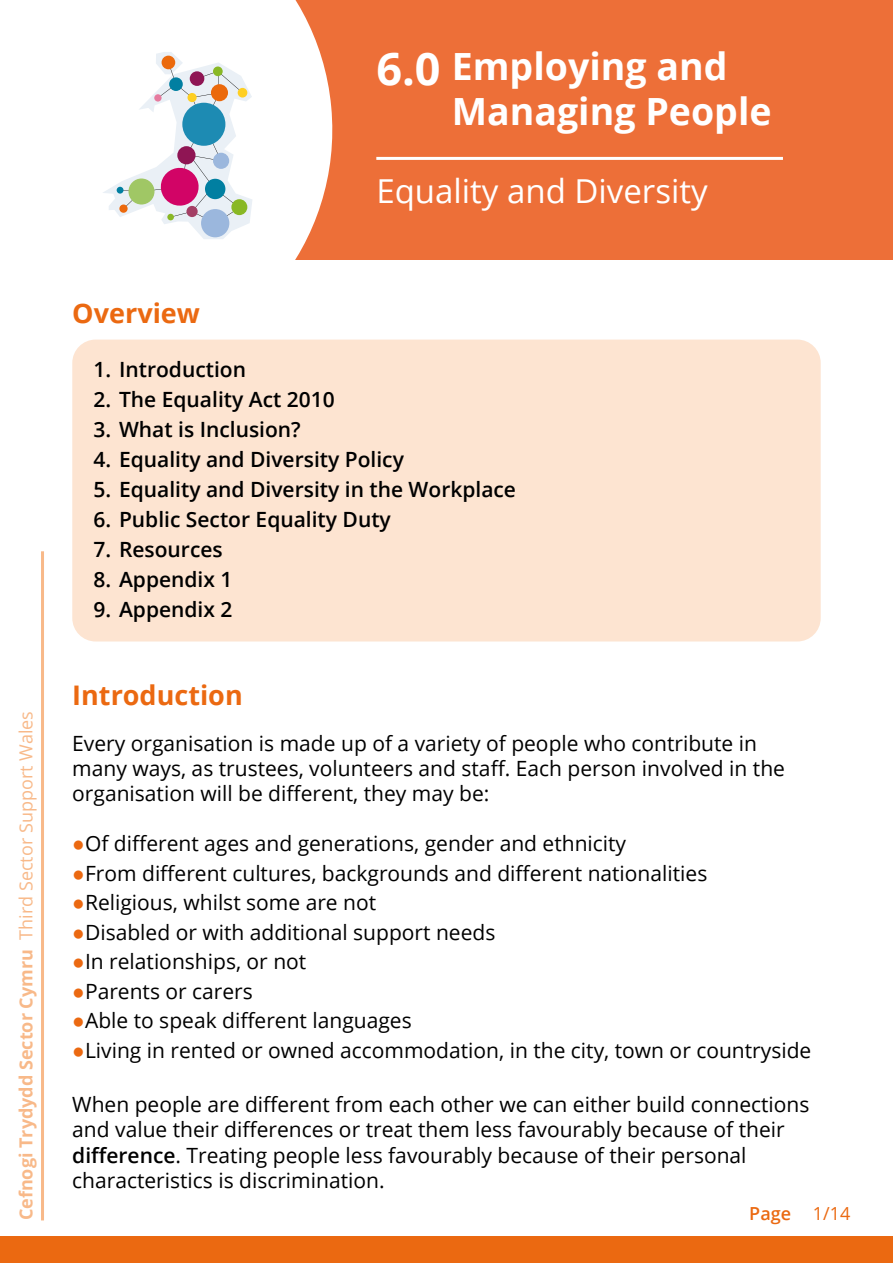
<style>
.page{position:relative;width:893px;height:1263px;background:#fff}
.page>*{position:absolute;margin:0;border:0;box-sizing:border-box;transform-origin:0 0}
.MainSectionHeading{font:700 45px "Open Sans";color:#fff}
.MainSectionHeading-2{font:700 37.5px/45px "Open Sans";color:#fff}
.MainSubSectionHeadin{font:33px "Open Sans";color:#fff}
.SectionHeading-Orang{font:700 27px "Open Sans";color:#eb6911}
.Paragraph-Standard{font:21px/25.2px "Open Sans";color:#000}
.Paragraph-Overview{font:600 21px "Open Sans";color:#000}
.t1{font:700 18px "Open Sans";color:#f8b989}
.t2{font:600 18px "Open Sans";color:#eb6911}
.s1{font-weight:400}
.s2{font-family:"Helvetica";color:#eb6911}
.s3{font-weight:600}
</style>
<div class="page">
<div style="left:0;top:0;width:893px;height:259px;background:#ed6f38"></div>
<div style="left:0;top:0;width:333px;height:259px;background:#fff"></div>
<hr style="left:41px;top:551px;width:3px;height:669px;background:#f8b989">
<div style="left:72px;top:340px;width:749px;height:301px;background:#fde4d1;border-radius:23px"></div>
<hr style="left:376px;top:157px;width:407px;height:3px;background:#fff">
<svg style="left:102px;top:52px;width:150px;height:187px;background:#dedee4"></svg>
<div style="left:190px;top:71px;width:14px;height:15px;background:#8f1554;border-radius:50%"></div>
<div style="left:211px;top:84px;width:17px;height:17px;background:#eb690c;border-radius:50%"></div>
<div style="left:213px;top:66px;width:10px;height:10px;background:#89b825;border-radius:50%"></div>
<div style="left:0;top:1236px;width:893px;height:27px;background:#eb6911"></div>
<h1 class="MainSectionHeading" style="left:376px;top:37px;width:66px">6.0</h1>
<h1 class="MainSectionHeading-2" style="left:452px;top:43px;width:321px">Employing and<br>Managing People</h1>
<h2 class="MainSubSectionHeadin" style="left:376px;top:168px;width:333px">Equality and Diversity</h2>
<p class="t1" style="left:13px;top:1220px;width:511px;rotate:-90deg">Cefnogi Trydydd Sector Cymru <span class="s1">Third Sector Support Wales</span></p>
<h3 class="SectionHeading-Orang" style="left:72px;top:294px;width:129px">Overview</h3>
<p class="Paragraph-Overview" style="left:94px;top:355px;width:154px">1. Introduction</p>
<p class="Paragraph-Overview" style="left:94px;top:385px;width:243px">2. The Equality Act 2010</p>
<p class="Paragraph-Overview" style="left:94px;top:415px;width:209px">3. What is Inclusion?</p>
<p class="Paragraph-Overview" style="left:94px;top:445px;width:312px">4. Equality and Diversity Policy</p>
<p class="Paragraph-Overview" style="left:94px;top:475px;width:424px">5. Equality and Diversity in the Workplace</p>
<p class="Paragraph-Overview" style="left:94px;top:505px;width:299px">6. Public Sector Equality Duty</p>
<p class="Paragraph-Overview" style="left:94px;top:535px;width:131px">7. Resources</p>
<p class="Paragraph-Overview" style="left:94px;top:565px;width:140px">8. Appendix 1</p>
<p class="Paragraph-Overview" style="left:94px;top:595px;width:140px">9. Appendix 2</p>
<h3 class="SectionHeading-Orang" style="left:72px;top:676px;width:172px">Introduction</h3>
<p class="Paragraph-Standard" style="left:72px;top:730px;width:714px">Every organisation is made up of a variety of people who contribute in many ways, as trustees, volunteers and staff. Each person involved in the organisation will be different, they may be:</p>
<p class="Paragraph-Standard" style="left:72px;top:830px;width:555px"><span class="s2">●</span>Of different ages and generations, gender and ethnicity</p>
<p class="Paragraph-Standard" style="left:72px;top:860px;width:637px"><span class="s2">●</span>From different cultures, backgrounds and different nationalities</p>
<p class="Paragraph-Standard" style="left:72px;top:889px;width:305px"><span class="s2">●</span>Religious, whilst some are not</p>
<p class="Paragraph-Standard" style="left:72px;top:919px;width:425px"><span class="s2">●</span>Disabled or with additional support needs</p>
<p class="Paragraph-Standard" style="left:72px;top:948px;width:236px"><span class="s2">●</span>In relationships, or not</p>
<p class="Paragraph-Standard" style="left:72px;top:978px;width:182px"><span class="s2">●</span>Parents or carers</p>
<p class="Paragraph-Standard" style="left:72px;top:1007px;width:341px"><span class="s2">●</span>Able to speak different languages</p>
<p class="Paragraph-Standard" style="left:72px;top:1037px;width:741px"><span class="s2">●</span>Living in rented or owned accommodation, in the city, town or countryside</p>
<p class="Paragraph-Standard" style="left:72px;top:1091px;width:739px">When people are different from each other we can either build connections and value their differences or treat them less favourably because of their <span class="s3">difference</span>. Treating people less favourably because of their personal characteristics is discrimination.</p>
<p class="t2" style="left:749px;top:1201px;width:103px">Page <span class="s1">1/14</span></p>
</div>
